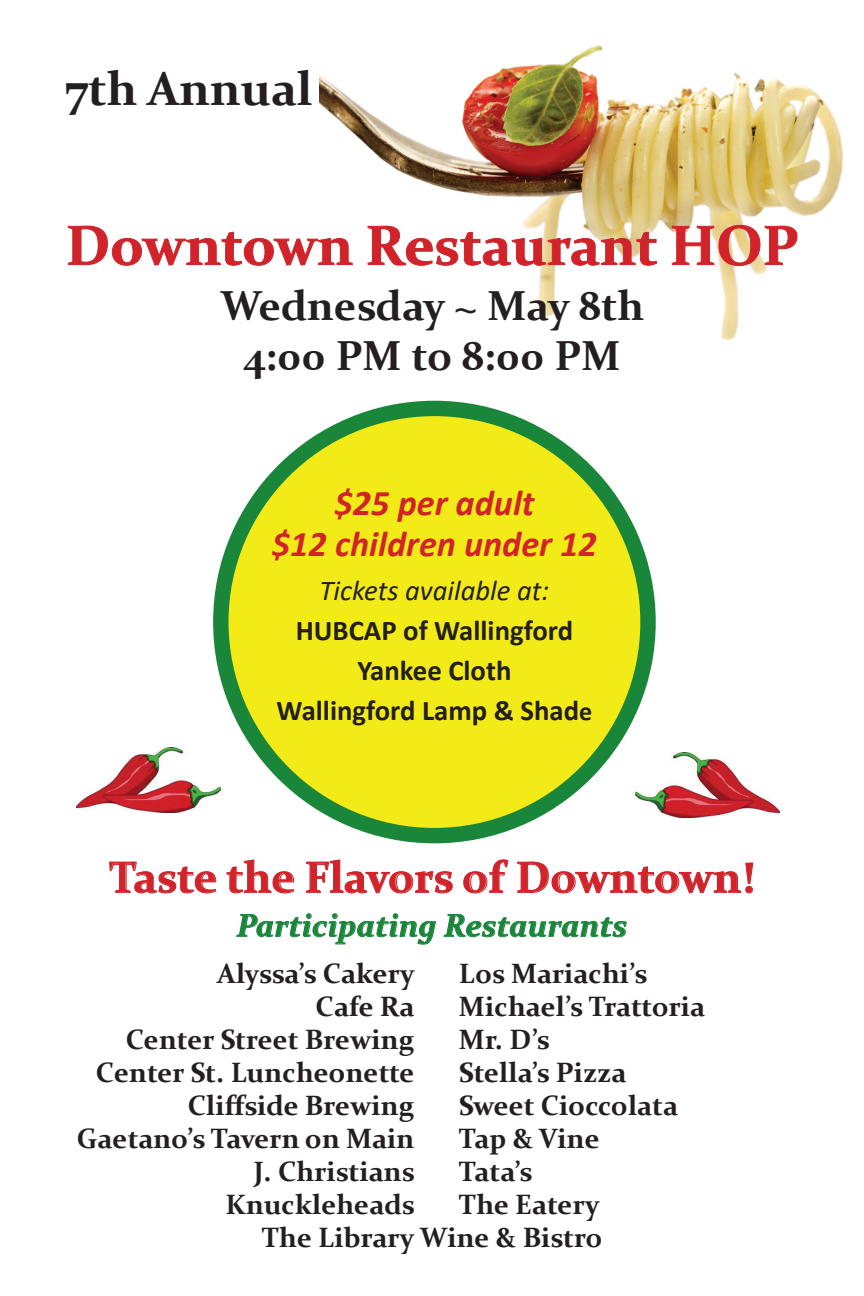
<style>
.page{position:relative;width:864px;height:1296px;background:#fff}
.page>*{position:absolute;margin:0;border:0;box-sizing:border-box;transform-origin:0 0}
.t1{font:700 56px "Constantia";color:#d1232a}
.t2{font:700 48px "Constantia";color:#231f20}
.t3{font:700 44px "Constantia";color:#d1232a}
.t4{font:700 42px/50.4px "Constantia";color:#231f20;text-align:center}
.t5{font:italic 700 36.2px/40.9px "Calibri";color:#d1232a;text-align:center}
.t6{font:italic 700 32px "Constantia";color:#19863a}
.t7{font:700 28.8px/40px "Calibri";color:#231f20;text-align:center}
.t8{font:italic 28.8px "Calibri";color:#231f20}
.t9{font:700 28px/33px "Constantia";color:#231f20;text-align:right}
.s1{font-size:26.1px}
</style>
<div class="page">
<img style="left:320px;top:45px;width:523px;height:296px">
<svg style="left:68px;top:226px;width:284px;height:39px"></svg>
<svg style="left:368px;top:226px;width:289px;height:42px"></svg>
<svg style="left:672px;top:225px;width:125px;height:41px"></svg>
<svg style="left:110px;top:862px;width:106px;height:32px"></svg>
<svg style="left:227px;top:860px;width:67px;height:33px"></svg>
<svg style="left:307px;top:860px;width:145px;height:34px"></svg>
<svg style="left:464px;top:860px;width:44px;height:33px"></svg>
<svg style="left:518px;top:862px;width:235px;height:31px"></svg>
<svg style="left:237px;top:914px;width:199px;height:30px"></svg>
<svg style="left:444px;top:914px;width:182px;height:23px"></svg>
<svg style="left:213px;top:400px;width:443px;height:444px"></svg>
<img style="left:76px;top:748px;width:144px;height:64px">
<img style="left:636px;top:752px;width:144px;height:65px">
<h2 class="t2" style="left:66px;top:55px;width:249px">7th Annual</h2>
<h1 class="t1" style="left:66px;top:207px;width:734px">Downtown Restaurant HOP</h1>
<h3 class="t4" style="left:220px;top:278px;width:425px">Wednesday ~ May 8th<br>4:00 PM to 8:00 PM</h3>
<p class="t5" style="left:272px;top:481px;width:327px">$25 per adult<br>$12 children under 12</p>
<p class="t8" style="left:320px;top:570px;width:231px">Tickets available at:</p>
<p class="t7" style="left:277px;top:610px;width:317px">HUBCAP of Wallingford<br>Yankee Cloth<br>Wallingford Lamp &amp; Shad<span class="s1">e</span></p>
<h3 class="t3" style="left:109px;top:847px;width:647px">Taste the Flavors of Downtown!</h3>
<p class="t6" style="left:237px;top:903px;width:392px">Participating Restaurants</p>
<p class="t9" style="left:217px;top:956px;width:199px">Alyssa’s Cakery</p>
<p class="t9" style="left:459px;top:956px;width:190px">Los Mariachi’s</p>
<p class="t9" style="left:316px;top:989px;width:101px">Cafe Ra</p>
<p class="t9" style="left:459px;top:989px;width:248px">Michael’s Trattoria</p>
<p class="t9" style="left:126px;top:1022px;width:290px">Center Street Brewing</p>
<p class="t9" style="left:459px;top:1022px;width:92px">Mr. D’s</p>
<p class="t9" style="left:96px;top:1055px;width:320px">Center St. Luncheonette</p>
<p class="t9" style="left:459px;top:1055px;width:169px">Stella’s Pizza</p>
<p class="t9" style="left:188px;top:1088px;width:228px">Cliffside Brewing</p>
<p class="t9" style="left:459px;top:1088px;width:221px">Sweet Cioccolata</p>
<p class="t9" style="left:77px;top:1121px;width:339px">Gaetano’s Tavern on Main</p>
<p class="t9" style="left:459px;top:1121px;width:142px">Tap &amp; Vine</p>
<p class="t9" style="left:254px;top:1154px;width:162px">J. Christians</p>
<p class="t9" style="left:459px;top:1154px;width:75px">Tata’s</p>
<p class="t9" style="left:226px;top:1187px;width:190px">Knuckleheads</p>
<p class="t9" style="left:262px;top:1187px;width:342px">The Eatery<br>The Library Wine &amp; Bistro</p>
</div>
